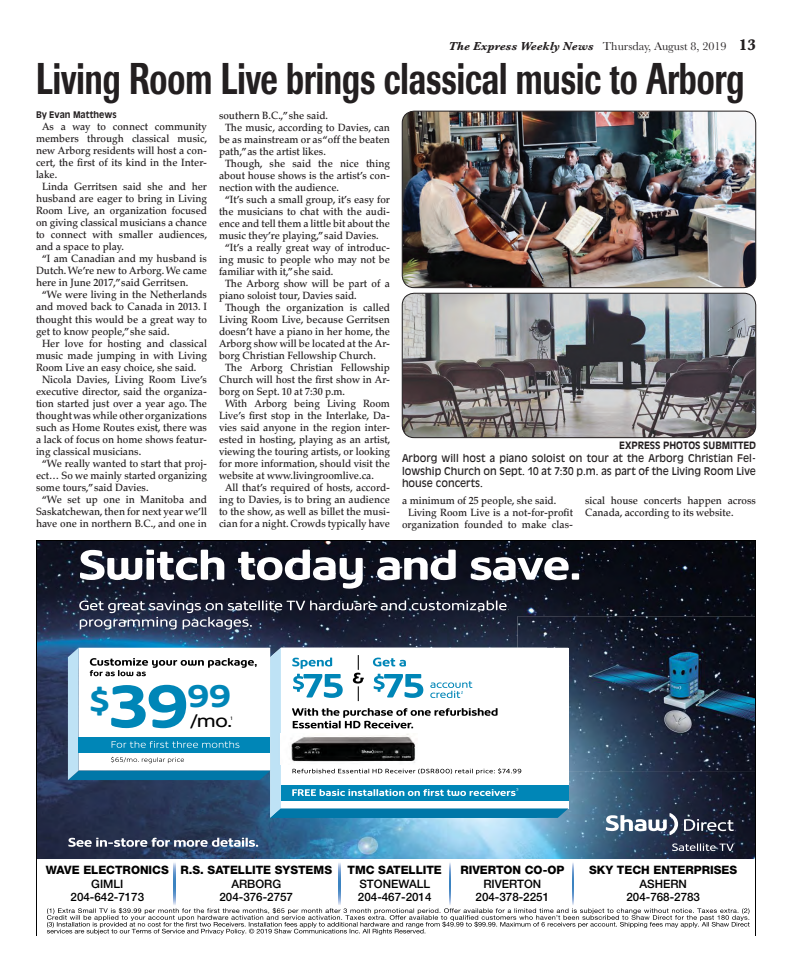
<style>
.page{position:relative;width:792px;height:972px;background:#fff}
.page>*{position:absolute;margin:0;border:0;box-sizing:border-box;transform-origin:0 0}
.t1{font:500 44px "Imago";color:#231f20;scale:.7 1}
.t2{font:700 31.2px "Shaw";color:#0086b7;scale:1.13 1}
.t3{font:500 17.9px "Shaw";color:#000;scale:1.13 1}
.t4{font:12px "Baskerville";color:#231f20}
.t5{font:500 11.6px/13.9px "Helvetica Neue LT Std";color:#000;text-align:center}
.t6{font:800 11.6px/13.9px "Helvetica Neue LT Std";color:#000;text-align:center}
.t7{font:500 10.5px/12px "Palatino";color:#231f20;scale:.95 1}
.t8{font:10.5px/12.6px "Antique Olive";color:#231f20;text-align:justify;scale:.95 1}
.t9{font:700 10px "Antique Olive";color:#231f20;scale:.95 1}
.t10{font:700 9px "Antique Olive";color:#231f20;scale:.95 1}
.t11{font:500 4.9px "Shaw";color:#000;scale:1.13 1}
.s1{font-weight:700;font-style:italic}
.s2{font-weight:700;font-size:16px}
.s3{font-size:59.9px}
.s4{font-weight:800}
.s5{font-weight:500}
</style>
<div class="page">
<svg style="left:36px;top:540px;width:720px;height:396px"></svg>
<img style="left:402px;top:293px;width:353px;height:145px;border-radius:12px">
<div style="left:402px;top:293px;width:354px;height:145px;border:1px solid #231f20;border-radius:12px"></div>
<img style="left:402px;top:111px;width:354px;height:177px;border-radius:12px">
<div style="left:402px;top:111px;width:354px;height:177px;border:1px solid #231f20;border-radius:12px"></div>
<p class="t4" style="left:449px;top:42px;width:309px"><span class="s1">The Express Weekly News</span> Thursday, August 8, 2019 <span class="s2">13</span></p>
<p class="t1" style="left:36px;top:63px;width:1013px">Living Room Live brings classical music to Arborg</p>
<p class="t10" style="left:36px;top:112px;width:86px">By Evan Matthews</p>
<p class="t7" style="left:42px;top:122px;width:175px">As a way to connect community</p>
<p class="t7" style="left:36px;top:134px;width:182px">members through classical music,</p>
<p class="t7" style="left:36px;top:146px;width:181px">new Arborg residents will host a con-</p>
<p class="t7" style="left:36px;top:158px;width:181px">cert, the first of its kind in the Inter-</p>
<p class="t7" style="left:36px;top:170px;width:24px">lake.</p>
<p class="t7" style="left:42px;top:182px;width:175px">Linda Gerritsen said she and her</p>
<p class="t7" style="left:36px;top:194px;width:181px">husband are eager to bring in Living</p>
<p class="t7" style="left:36px;top:206px;width:181px">Room Live, an organization focused</p>
<p class="t7" style="left:36px;top:218px;width:182px">on giving classical musicians a chance</p>
<p class="t7" style="left:36px;top:230px;width:182px">to connect with smaller audiences,</p>
<p class="t7" style="left:36px;top:242px;width:94px">and a space to play.</p>
<p class="t7" style="left:42px;top:254px;width:175px">“I am Canadian and my husband is</p>
<p class="t7" style="left:36px;top:266px;width:181px">Dutch. We’re new to Arborg. We came</p>
<p class="t7" style="left:36px;top:278px;width:162px">here in June 2017,” said Gerritsen.</p>
<p class="t7" style="left:42px;top:290px;width:175px">“We were living in the Netherlands</p>
<p class="t7" style="left:36px;top:302px;width:181px">and moved back to Canada in 2013. I</p>
<p class="t7" style="left:36px;top:314px;width:181px">thought this would be a great way to</p>
<p class="t7" style="left:36px;top:326px;width:142px">get to know people,” she said.</p>
<p class="t7" style="left:42px;top:338px;width:175px">Her love for hosting and classical</p>
<p class="t7" style="left:36px;top:350px;width:181px">music made jumping in with Living</p>
<p class="t7" style="left:36px;top:362px;width:170px">Room Live an easy choice, she said.</p>
<p class="t7" style="left:42px;top:374px;width:175px">Nicola Davies, Living Room Live’s</p>
<p class="t7" style="left:36px;top:386px;width:181px">executive director, said the organiza-</p>
<p class="t7" style="left:36px;top:398px;width:181px">tion started just over a year ago. The</p>
<p class="t7" style="left:36px;top:410px;width:181px">thought was while other organizations</p>
<p class="t7" style="left:36px;top:422px;width:181px">such as Home Routes exist, there was</p>
<p class="t7" style="left:36px;top:434px;width:181px">a lack of focus on home shows featur-</p>
<p class="t7" style="left:36px;top:446px;width:112px">ing classical musicians.</p>
<p class="t7" style="left:42px;top:458px;width:175px">“We really wanted to start that proj-</p>
<p class="t7" style="left:36px;top:470px;width:182px">ect… So we mainly started organizing</p>
<p class="t7" style="left:36px;top:482px;width:120px">some tours,” said Davies.</p>
<p class="t7" style="left:42px;top:494px;width:175px">“We set up one in Manitoba and</p>
<p class="t7" style="left:36px;top:506px;width:181px">Saskatchewan, then for next year we’ll</p>
<p class="t7" style="left:36px;top:518px;width:181px">have one in northern B.C., and one in</p>
<p class="t7" style="left:219px;top:111px;width:116px">southern B.C.,” she said.</p>
<p class="t7" style="left:225px;top:123px;width:175px">The music, according to Davies, can</p>
<p class="t7" style="left:219px;top:135px;width:182px">be as mainstream or as “off the beaten</p>
<p class="t7" style="left:219px;top:147px;width:114px">path,” as the artist likes.</p>
<p class="t7" style="left:225px;top:159px;width:175px">Though, she said the nice thing</p>
<p class="t7" style="left:219px;top:171px;width:181px">about house shows is the artist’s con-</p>
<p class="t7" style="left:219px;top:183px;width:128px">nection with the audience.</p>
<p class="t7" style="left:225px;top:195px;width:175px">“It’s such a small group, it’s easy for</p>
<p class="t7" style="left:219px;top:207px;width:181px">the musicians to chat with the audi-</p>
<p class="t7" style="left:219px;top:219px;width:182px">ence and tell them a little bit about the</p>
<p class="t7" style="left:219px;top:231px;width:170px">music they’re playing,” said Davies.</p>
<p class="t7" style="left:225px;top:243px;width:175px">“It’s a really great way of introduc-</p>
<p class="t7" style="left:219px;top:255px;width:181px">ing music to people who may not be</p>
<p class="t7" style="left:219px;top:267px;width:122px">familiar with it,” she said.</p>
<p class="t7" style="left:225px;top:279px;width:175px">The Arborg show will be part of a</p>
<p class="t7" style="left:219px;top:291px;width:146px">piano soloist tour, Davies said.</p>
<p class="t7" style="left:225px;top:303px;width:175px">Though the organization is called</p>
<p class="t7" style="left:219px;top:315px;width:182px">Living Room Live, because Gerritsen</p>
<p class="t7" style="left:219px;top:327px;width:181px">doesn’t have a piano in her home, the</p>
<p class="t7" style="left:219px;top:339px;width:181px">Arborg show will be located at the Ar-</p>
<p class="t7" style="left:219px;top:351px;width:167px">borg Christian Fellowship Church.</p>
<p class="t7" style="left:225px;top:363px;width:175px">The Arborg Christian Fellowship</p>
<p class="t7" style="left:219px;top:375px;width:181px">Church will host the first show in Ar-</p>
<p class="t7" style="left:219px;top:387px;width:134px">borg on Sept. 10 at 7:30 p.m.</p>
<p class="t7" style="left:225px;top:399px;width:175px">With Arborg being Living Room</p>
<p class="t7" style="left:219px;top:411px;width:181px">Live’s first stop in the Interlake, Da-</p>
<p class="t7" style="left:219px;top:423px;width:181px">vies said anyone in the region inter-</p>
<p class="t7" style="left:219px;top:435px;width:182px">ested in hosting, playing as an artist,</p>
<p class="t7" style="left:219px;top:447px;width:181px">viewing the touring artists, or looking</p>
<p class="t7" style="left:219px;top:459px;width:182px">for more information, should visit the</p>
<p class="t7" style="left:219px;top:471px;width:165px">website at www.livingroomlive.ca.</p>
<p class="t7" style="left:225px;top:483px;width:175px">All that’s required of hosts, accord-</p>
<p class="t7" style="left:219px;top:495px;width:181px">ing to Davies, is to bring an audience</p>
<p class="t7" style="left:219px;top:507px;width:181px">to the show, as well as billet the musi-</p>
<p class="t7" style="left:219px;top:519px;width:181px">cian for a night. Crowds typically have</p>
<p class="t9" style="left:619px;top:442px;width:145px">EXPRESS PHOTOS SUBMITTED</p>
<p class="t8" style="left:402px;top:452px;width:374px">Arborg will host a piano soloist on tour at the Arborg Christian Fel&shy;lowship Church on Sept. 10 at 7:30 p.m. as part of the Living Room Live house concerts.</p>
<p class="t7" style="left:585px;top:496px;width:181px">sical house concerts happen across<br>Canada, according to its website.</p>
<p class="t7" style="left:402px;top:496px;width:164px">a minimum of 25 people, she said.</p>
<p class="t7" style="left:408px;top:508px;width:175px">Living Room Live is a not-for-profit</p>
<p class="t7" style="left:402px;top:520px;width:181px">organization founded to make clas-</p>
<p class="t2" style="left:89px;top:679px;width:127px">$<span class="s3">39</span>99</p>
<p class="t3" style="left:190px;top:710px;width:39px">/mo.</p>
<p class="t11" style="left:230px;top:715px;width:3px">1</p>
<p class="t5" style="left:46px;top:863px;width:124px"><span class="s4">WAVE ELECTRONICS<br></span>GIMLI<br>204-642-7173</p>
<p class="t6" style="left:181px;top:863px;width:153px">R.S. SATELLITE SYSTEMS<br><span class="s5">ARBORG<br>204-376-2757</span></p>
<p class="t5" style="left:348px;top:863px;width:96px"><span class="s4">TMC SATELLITE<br></span>STONEWALL<br>204-467-2014</p>
<p class="t5" style="left:460px;top:863px;width:106px"><span class="s4">RIVERTON CO-OP<br></span>RIVERTON<br>204-378-2251</p>
<p class="t6" style="left:589px;top:863px;width:150px">SKY TECH ENTERPRISES<br><span class="s5">ASHERN<br>204-768-2783</span></p>
</div>
